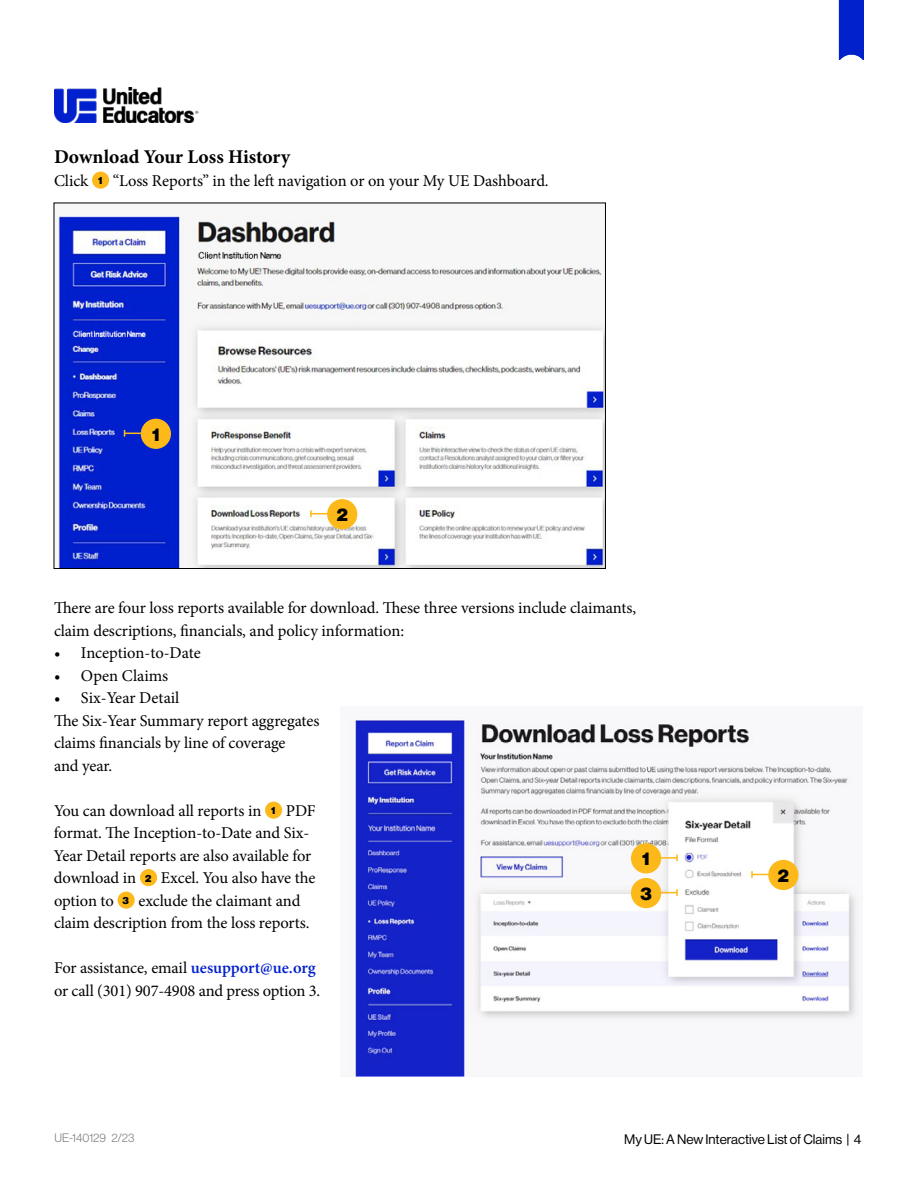
<style>
.page{position:relative;width:918px;height:1188px;background:#fff}
.page>*{position:absolute;margin:0;border:0;box-sizing:border-box;transform-origin:0 0}
.t1{font:700 19.5px "Minion Pro";color:#000}
.t2{font:18px/34.8px "N Haas Grotesk DS Pro 95 Blk";color:#000}
.t3{font:16.5px/22.5px "Minion Pro";letter-spacing:-.005em;color:#000}
.t4{font:13.5px "N Haas Grotesk DS Pro 55 Rg";color:#000}
.t5{font:12px "N Haas Grotesk DS Pro 45 Lt";color:#808285}
.s1{font-family:"N Haas Grotesk DS Pro 95 Blk";font-size:10.2px}
.s2{font-weight:600;color:#0020cd}
</style>
<div class="page">
<div style="left:92px;top:172px;width:17px;height:17px;background:#fdb91a;border-radius:50%"></div>
<div style="left:265px;top:802px;width:17px;height:17px;background:#fdb91a;border-radius:50%"></div>
<div style="left:140px;top:869px;width:17px;height:17px;background:#fdb91a;border-radius:50%"></div>
<div style="left:118px;top:892px;width:17px;height:17px;background:#fdb91a;border-radius:50%"></div>
<img style="left:355px;top:718px;width:503px;height:359px">
<img style="left:55px;top:87px;width:144px;height:36px">
<img style="left:839px;top:0;width:25px;height:60px">
<img style="left:56px;top:215px;width:548px;height:352px">
<div style="left:141px;top:419px;width:30px;height:30px;background:#fdb91a;border-radius:50%"></div>
<div style="left:327px;top:499px;width:30px;height:30px;background:#fdb91a;border-radius:50%"></div>
<svg style="left:124px;top:430px;width:18px;height:7px"></svg>
<svg style="left:310px;top:510px;width:18px;height:7px"></svg>
<div style="left:768px;top:860px;width:30px;height:30px;background:#fdb91a;border-radius:50%"></div>
<svg style="left:751px;top:871px;width:18px;height:7px"></svg>
<div style="left:631px;top:843px;width:30px;height:30px;background:#fdb91a;border-radius:50%"></div>
<div style="left:631px;top:878px;width:30px;height:30px;background:#fdb91a;border-radius:50%"></div>
<hr style="left:657px;top:857px;width:20px;height:2px;background:#fdb91a">
<svg style="left:676px;top:854px;width:2px;height:7px"></svg>
<svg style="left:660px;top:889px;width:18px;height:7px"></svg>
<p class="t1" style="left:54px;top:143px;width:238px">Download Your Loss History</p>
<p class="t3" style="left:54px;top:169px;width:496px">Click <span class="s1">1</span> “Loss Reports” in the left navigation or on your My UE Dashboard.</p>
<p class="t2" style="left:152px;top:417px;width:9px">1</p>
<p class="t2" style="left:337px;top:498px;width:13px">2</p>
<p class="t3" style="left:54px;top:597px;width:584px">There are four loss reports available for download. These three versions include claimants, claim descriptions, financials, and policy information:</p>
<p class="t3" style="left:54px;top:642px;width:148px">• Inception-to-Date</p>
<p class="t3" style="left:54px;top:664px;width:116px">• Open Claims</p>
<p class="t3" style="left:54px;top:687px;width:267px">• Six-Year Detail<br>The Six-Year Summary report aggregates claims financials by line of coverage<br>and year.</p>
<p class="t3" style="left:54px;top:799px;width:263px">You can download all reports in <span class="s1">1</span> PDF format. The Inception-to-Date and Six-Year Detail reports are also available for download in <span class="s1">2</span> Excel. You also have the option to <span class="s1">3</span> exclude the claimant and claim description from the loss reports.</p>
<p class="t3" style="left:54px;top:957px;width:268px">For assistance, email <span class="s2">uesupport@ue.org </span>or call (301) 907-4908 and press option 3.</p>
<p class="t2" style="left:640px;top:842px;width:13px">1<br>3</p>
<p class="t2" style="left:778px;top:858px;width:13px">2</p>
<p class="t5" style="left:55px;top:1132px;width:81px">UE-140129 2/23</p>
<p class="t4" style="left:624px;top:1132px;width:239px">My UE: A New Interactive List of Claims | 4</p>
</div>
